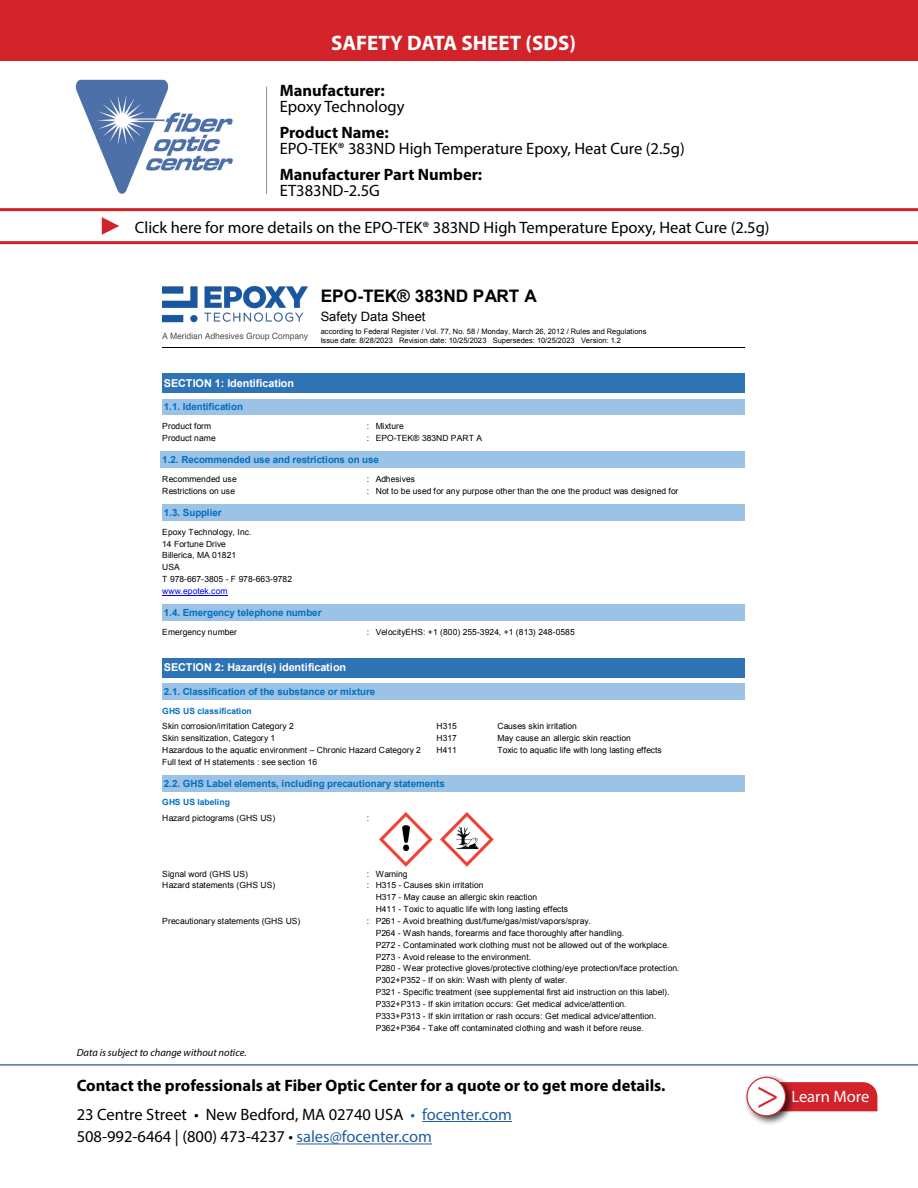
<style>
.page{position:relative;width:918px;height:1188px;background:#fff}
.page>*{position:absolute;margin:0;border:0;box-sizing:border-box;transform-origin:0 0}
.t1{font:42px "Minion Pro";color:#d2232a}
.t2{font:700 21px "Myriad Pro";color:#fff}
.t3{font:700 17.25px "Arial";letter-spacing:-.005em;color:#000}
.t4{font:16.5px/16.5px "Myriad Pro";color:#000}
.t5{font:700 16.5px "Myriad Pro";color:#000}
.t6{font:16.5px "Myriad Pro";color:#fff}
.t7{font:12.9px "Arial";color:#000}
.t8{font:700 10.8px "Arial";color:#fff}
.t9{font:italic 10.5px "Myriad Pro";color:#000}
.t10{font:700 9.75px "Arial";letter-spacing:-.005em;color:#0070c0}
.t11{font:8.55px/11.9px "Arial";color:#000}
.t12{font:700 8.55px "Arial";letter-spacing:-.005em;color:#0070c0}
.t13{font:8.55px "Arial";letter-spacing:.005em;color:#00e}
.t14{font:7.5px/8.7px "Arial";letter-spacing:-.005em;color:#000}
.s1{font-weight:700}
.s2{color:#215e9e}
</style>
<div class="page">
<hr style="left:422px;top:1121px;width:90px;height:1px;background:#215e9e">
<hr style="left:297px;top:1144px;width:135px;height:1px;background:#215e9e">
<hr style="left:0;top:1064px;width:918px;height:2px;background:#4f70a8">
<img style="left:75px;top:79px;width:158px;height:115px">
<hr style="left:266px;top:87px;width:1px;height:107px;background:#8a8c8e">
<div style="left:796px;top:1082px;width:81px;height:29px;background:#d2232a"></div>
<div style="left:743px;top:1074px;width:53px;height:52px;background:#000;opacity:.75"></div>
<div style="left:747px;top:1077px;width:39px;height:39px;background:#fff;border-radius:50%"></div>
<div style="left:746px;top:1077px;width:40px;height:39px;border:1px solid #d2232a;border-radius:50%"></div>
<hr style="left:0;top:241px;width:918px;height:3px;background:#d2232a">
<hr style="left:0;top:208px;width:918px;height:3px;background:#d2232a">
<svg style="left:102px;top:217px;width:17px;height:18px"></svg>
<div style="left:0;top:0;width:918px;height:60px;background:#d2232a"></div>
<hr style="left:162px;top:347px;width:159px;height:1px;background:#000">
<hr style="left:321px;top:347px;width:423px;height:1px;background:#000">
<img style="left:162px;top:286px;width:145px;height:54px">
<div style="left:162px;top:373px;width:582px;height:19px;background:#2e74b5"></div>
<hr style="left:162px;top:392px;width:582px;height:1px;background:#2e74b5">
<svg style="left:744px;top:373px;width:1px;height:20px"></svg>
<div style="left:162px;top:399px;width:582px;height:16px;background:#9cc2e5"></div>
<hr style="left:162px;top:415px;width:582px;height:1px;background:#9cc2e5">
<svg style="left:744px;top:399px;width:1px;height:16px"></svg>
<div style="left:161px;top:452px;width:583px;height:15px;background:#9cc2e5"></div>
<hr style="left:161px;top:467px;width:583px;height:1px;background:#9cc2e5">
<svg style="left:744px;top:452px;width:1px;height:16px"></svg>
<div style="left:162px;top:505px;width:582px;height:15px;background:#9cc2e5"></div>
<hr style="left:162px;top:504px;width:582px;height:1px;background:#9cc2e5">
<hr style="left:162px;top:520px;width:582px;height:1px;background:#9cc2e5">
<svg style="left:744px;top:504px;width:1px;height:17px"></svg>
<hr style="left:162px;top:595px;width:66px;height:1px;background:#00e">
<div style="left:162px;top:605px;width:582px;height:15px;background:#9cc2e5"></div>
<hr style="left:162px;top:604px;width:582px;height:1px;background:#9cc2e5">
<hr style="left:162px;top:620px;width:582px;height:1px;background:#9cc2e5">
<svg style="left:744px;top:604px;width:1px;height:17px"></svg>
<div style="left:162px;top:658px;width:582px;height:19px;background:#2e74b5"></div>
<hr style="left:162px;top:677px;width:582px;height:1px;background:#2e74b5">
<svg style="left:744px;top:658px;width:1px;height:20px"></svg>
<div style="left:162px;top:684px;width:582px;height:16px;background:#9cc2e5"></div>
<hr style="left:162px;top:700px;width:582px;height:1px;background:#9cc2e5">
<svg style="left:744px;top:684px;width:1px;height:16px"></svg>
<div style="left:162px;top:775px;width:582px;height:16px;background:#9cc2e5"></div>
<hr style="left:162px;top:791px;width:582px;height:1px;background:#9cc2e5">
<svg style="left:744px;top:775px;width:1px;height:17px"></svg>
<img style="left:379px;top:813px;width:54px;height:53px">
<img style="left:440px;top:813px;width:54px;height:53px">
<p class="t2" style="left:331px;top:29px;width:246px">SAFETY DATA SHEET (SDS)</p>
<p class="t4" style="left:280px;top:82px;width:126px"><span class="s1">Manufacturer:<br></span>Epoxy Technology</p>
<p class="t4" style="left:280px;top:124px;width:407px"><span class="s1">Product Name:<br></span>EPO-TEK® 383ND High Temperature Epoxy, Heat Cure (2.5g)</p>
<p class="t5" style="left:280px;top:163px;width:204px">Manufacturer Part Number:</p>
<p class="t4" style="left:280px;top:182px;width:102px">ET383ND-2.5G</p>
<p class="t4" style="left:135px;top:219px;width:636px">Click here for more details on the EPO-TEK® 383ND High Temperature Epoxy, Heat Cure (2.5g)</p>
<h3 class="t3" style="left:321px;top:284px;width:218px">EPO-TEK® 383ND PART A</h3>
<h3 class="t7" style="left:321px;top:308px;width:106px">Safety Data Sheet</h3>
<p class="t14" style="left:321px;top:327px;width:327px">according to Federal Register / Vol. 77, No. 58 / Monday, March 26, 2012 / Rules and Regulations<br>Issue date: 8/28/2023 Revision date: 10/25/2023 Supersedes: 10/25/2023 Version: 1.2</p>
<p class="t8" style="left:164px;top:376px;width:132px">SECTION 1: Identification</p>
<p class="t10" style="left:164px;top:401px;width:81px">1.1. Identification</p>
<p class="t11" style="left:162px;top:421px;width:51px">Product form</p>
<p class="t11" style="left:367px;top:421px;width:38px">: Mixture</p>
<p class="t11" style="left:162px;top:432px;width:55px">Product name</p>
<p class="t11" style="left:367px;top:432px;width:117px">: EPO-TEK® 383ND PART A</p>
<p class="t10" style="left:162px;top:453px;width:218px">1.2. Recommended use and restrictions on use</p>
<p class="t11" style="left:162px;top:473px;width:76px">Recommended use</p>
<p class="t11" style="left:367px;top:473px;width:50px">: Adhesives</p>
<p class="t11" style="left:162px;top:485px;width:74px">Restrictions on use</p>
<p class="t11" style="left:367px;top:485px;width:313px">: Not to be used for any purpose other than the one the product was designed for</p>
<p class="t10" style="left:164px;top:506px;width:59px">1.3. Supplier</p>
<p class="t11" style="left:162px;top:526px;width:131px">Epoxy Technology, Inc.<br>14 Fortune Drive<br>Billerica, MA 01821<br>USA<br>T 978-667-3805 - F 978-663-9782</p>
<p class="t13" style="left:162px;top:585px;width:67px">www.epotek.com</p>
<p class="t10" style="left:164px;top:606px;width:159px">1.4. Emergency telephone number</p>
<p class="t11" style="left:162px;top:626px;width:76px">Emergency number</p>
<p class="t11" style="left:367px;top:626px;width:210px">: VelocityEHS: +1 (800) 255-3924, +1 (813) 248-0585</p>
<p class="t8" style="left:164px;top:661px;width:184px">SECTION 2: Hazard(s) identification</p>
<p class="t10" style="left:164px;top:685px;width:213px">2.1. Classification of the substance or mixture</p>
<p class="t12" style="left:162px;top:705px;width:91px">GHS US classification</p>
<p class="t11" style="left:162px;top:720px;width:133px">Skin corrosion/irritation Category 2</p>
<p class="t11" style="left:437px;top:720px;width:22px">H315</p>
<p class="t11" style="left:497px;top:720px;width:81px">Causes skin irritation</p>
<p class="t11" style="left:162px;top:732px;width:114px">Skin sensitization, Category 1</p>
<p class="t11" style="left:437px;top:732px;width:22px">H317</p>
<p class="t11" style="left:497px;top:732px;width:135px">May cause an allergic skin reaction</p>
<p class="t11" style="left:162px;top:744px;width:260px">Hazardous to the aquatic environment – Chronic Hazard Category 2</p>
<p class="t11" style="left:437px;top:744px;width:22px">H411</p>
<p class="t11" style="left:497px;top:744px;width:166px">Toxic to aquatic life with long lasting effects</p>
<p class="t11" style="left:162px;top:756px;width:156px">Full text of H statements : see section 16</p>
<p class="t10" style="left:164px;top:777px;width:283px">2.2. GHS Label elements, including precautionary statements</p>
<p class="t12" style="left:162px;top:797px;width:69px">GHS US labeling</p>
<p class="t11" style="left:162px;top:812px;width:114px">Hazard pictograms (GHS US)</p>
<p class="t11" style="left:367px;top:812px;width:4px">:</p>
<p class="t11" style="left:162px;top:868px;width:87px">Signal word (GHS US)</p>
<p class="t11" style="left:367px;top:868px;width:42px">: Warning</p>
<p class="t11" style="left:162px;top:880px;width:114px">Hazard statements (GHS US)</p>
<p class="t11" style="left:376px;top:880px;width:194px;text-indent:-9px">: H315 - Causes skin irritation<br>H317 - May cause an allergic skin reaction<br>H411 - Toxic to aquatic life with long lasting effects</p>
<p class="t11" style="left:162px;top:915px;width:140px">Precautionary statements (GHS US)</p>
<p class="t11" style="left:376px;top:915px;width:305px;text-indent:-9px">: P261 - Avoid breathing dust/fume/gas/mist/vapors/spray.<br>P264 - Wash hands, forearms and face thoroughly after handling.<br>P272 - Contaminated work clothing must not be allowed out of the workplace.<br>P273 - Avoid release to the environment.<br>P280 - Wear protective gloves/protective clothing/eye protection/face protection.<br>P302+P352 - If on skin: Wash with plenty of water.<br>P321 - Specific treatment (see supplemental first aid instruction on this label).<br>P332+P313 - If skin irritation occurs: Get medical advice/attention.<br>P333+P313 - If skin irritation or rash occurs: Get medical advice/attention.<br>P362+P364 - Take off contaminated clothing and wash it before reuse.</p>
<p class="t9" style="left:77px;top:1046px;width:171px">Data is subject to change without notice.</p>
<p class="t14" style="left:162px;top:1052px;width:91px">10/25/2023 (Revision date)</p>
<p class="t5" style="left:77px;top:1074px;width:590px">Contact the professionals at Fiber Optic Center for a quote or to get more details.</p>
<p class="t4" style="left:77px;top:1103px;width:437px;line-height:22.5px">23 Centre Street • New Bedford, MA 02740 USA <span class="s2">• focenter.com<br></span>508-992-6464 | (800) 473-4237 • <span class="s2">sales@focenter.com</span></p>
<p class="t1" style="left:756px;top:1066px;width:25px">&gt;</p>
<p class="t6" style="left:791px;top:1087px;width:79px">Learn More</p>
</div>
